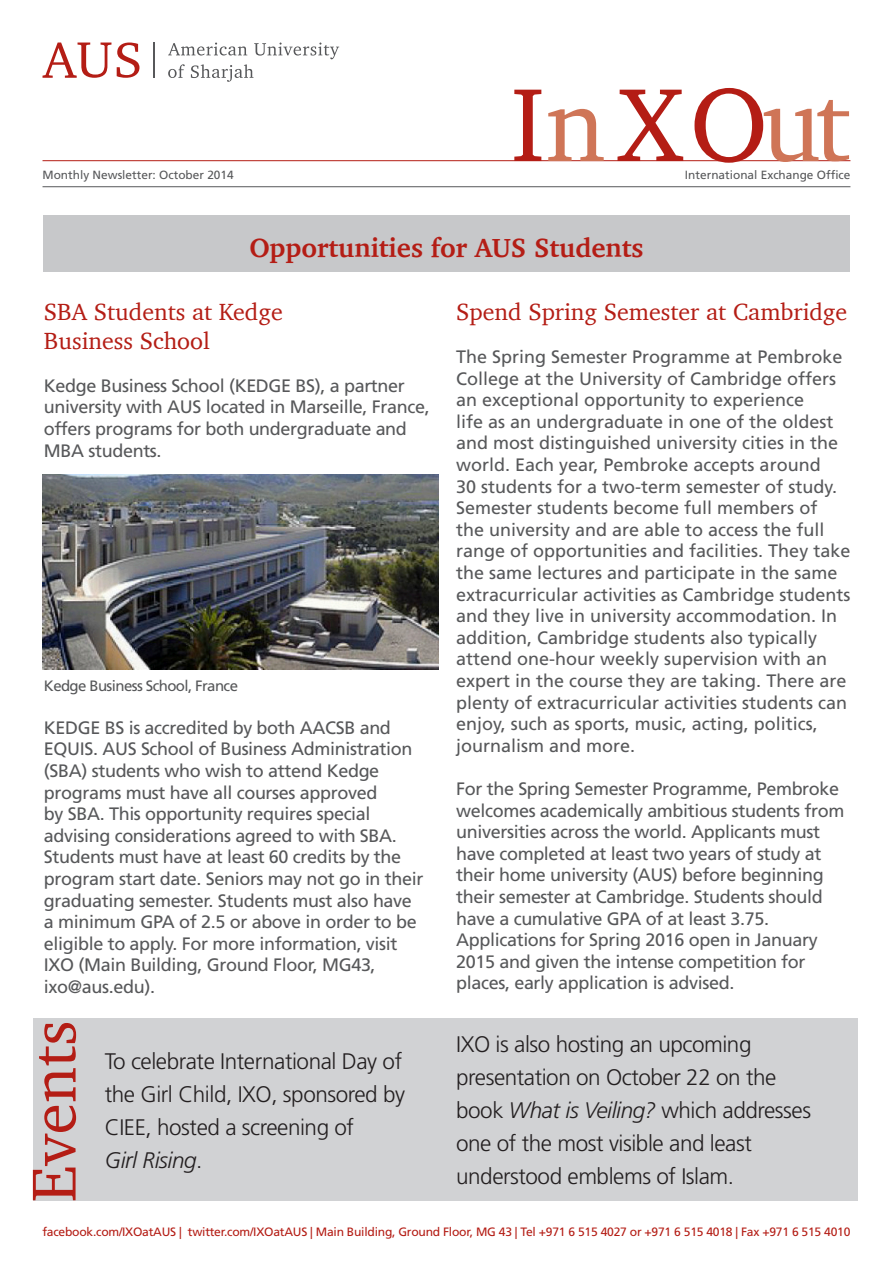
<style>
.page{position:relative;width:893px;height:1263px;background:#fff}
.page>*{position:absolute;margin:0;border:0;box-sizing:border-box;transform-origin:0 0}
.t1{font:63.6px "Charter";color:#b41d15}
.t2{font:700 27px "Charter";color:#b41d15}
.t3{font:24px "Charter";color:#b41d15}
.t4{font:300 22.5px/33px "Frutiger";letter-spacing:-.02em;color:#231f20}
.t5{font:18px/21.6px "Frutiger";letter-spacing:-.02em;color:#57585a}
.t6{font:18px/21.6px "Frutiger";color:#57585a}
.t7{font:15px "Frutiger";letter-spacing:-.04em;color:#57585a}
.t8{font:12.15px "Frutiger";letter-spacing:-.02em;color:#b41d15}
.t9{font:11.85px "Frutiger";color:#57585a}
.s1{font-style:italic}
</style>
<div class="page">
<hr style="left:43px;top:160px;width:807px;height:1px;background:#b41d15">
<svg style="left:514px;top:90px;width:27px;height:71px"></svg>
<svg style="left:548px;top:109px;width:56px;height:52px"></svg>
<svg style="left:617px;top:90px;width:66px;height:71px"></svg>
<svg style="left:694px;top:88px;width:155px;height:75px"></svg>
<hr style="left:153px;top:43px;width:2px;height:35px;background:#57585a">
<svg style="left:43px;top:43px;width:68px;height:35px"></svg>
<svg style="left:117px;top:43px;width:22px;height:35px"></svg>
<svg style="left:168px;top:43px;width:171px;height:39px"></svg>
<hr style="left:43px;top:186px;width:807px;height:1px;background:#57585a">
<div style="left:33px;top:1018px;width:825px;height:183px;background:#d1d2d4"></div>
<img style="left:43px;top:475px;width:396px;height:195px">
<div style="left:43px;top:215px;width:807px;height:57px;background:#c7c8ca"></div>
<p class="t9" style="left:43px;top:168px;width:193px">Monthly Newsletter: October 2014</p>
<p class="t2" style="left:249px;top:225px;width:396px">Opportunities for AUS Students</p>
<p class="t9" style="left:685px;top:168px;width:167px">International Exchange Office</p>
<p class="t3" style="left:44px;top:291px;width:240px">SBA Students at Kedge</p>
<p class="t3" style="left:44px;top:320px;width:167px">Business School</p>
<p class="t5" style="left:44px;top:375px;width:387px">Kedge Business School (KEDGE BS a,) partner university with AUS located in Marseille, France, offers programs for both undergraduate and MBA students.</p>
<p class="t7" style="left:44px;top:676px;width:196px">Kedge Business School, France</p>
<p class="t5" style="left:44px;top:717px;width:381px">KEDGE BS is accredited by both AACSB and EQUIS. AUS School of Business Administration (SBA) students who wish to attend Kedge programs must have all courses approved<br>by SBA. This opportunity requires special advising considerations agreed to with SBA.<br>Students must have at least 60 credits by the program start date. Seniors may not go in their graduating semester. Students must also have a minimum GPA of 2.5 or above in order to be eligible to apply. For more information, visit</p>
<p class="t5" style="left:44px;top:954px;width:333px">IXO (Main Building, Ground Floor, MG43,</p>
<p class="t5" style="left:44px;top:976px;width:113px">ixo@aus.edu .(</p>
<p class="t1" style="left:-1px;top:1202px;width:184px;rotate:-90deg">Events</p>
<p class="t4" style="left:105px;top:1045px;width:302px">To celebrate International Day of the Girl Child, IXO, sponsored by<br>CIEE, hosted a screening of<br><span class="s1">Girl Rising</span>.</p>
<p class="t3" style="left:456px;top:291px;width:393px">Spend Spring Semester at Cambridge</p>
<p class="t6" style="left:456px;top:346px;width:396px">The Spring Semester Programme at Pembroke College at the University of Cambridge offers an exceptional opportunity to experience<br>life as an undergraduate in one of the oldest and most distinguished university cities in the world. Each year, Pembroke accepts around<br>30 students for a two-term semester of study.<br>Semester students become full members of<br>the university and are able to access the full range of opportunities and facilities. They take the same lectures and participate in the same extracurricular activities as Cambridge students and they live in university accommodation In. addition, Cambridge students also typically attend one-hour weekly supervision with an expert in the course they are taking. There are plenty of extracurricular activities students can enjoy, such as sports, music, acting, politics, journalism and more.</p>
<p class="t5" style="left:456px;top:778px;width:390px">For the Spring Semester Programme, Pembroke welcomes academically ambitious students from universities across the world. Applicants must have completed at least two years of study at their home university (AUS) before beginning their semester at Cambridge. Students should have a cumulative GPA of at least 3.75.<br>Applications for Spring 2016 open in January 2015 and given the intense competition for places, early application is advised.</p>
<p class="t4" style="left:456px;top:1028px;width:356px">IXO is also hosting an upcoming presentation on October 22 on the book <span class="s1">What is Veiling?</span> which addresses one of the most visible and least</p>
<p class="t4" style="left:456px;top:1160px;width:279px">understood emblems of Islam.</p>
<p class="t8" style="left:43px;top:1224px;width:141px">facebook.com/IXOatAUS |</p>
<p class="t8" style="left:188px;top:1224px;width:664px">twitter.com/IXOatAUS | Main Building, Ground Floor, MG 43 | Tel +971 6 515 4027 or +971 6 515 4018 | Fax +971 6 515 4010</p>
</div>
